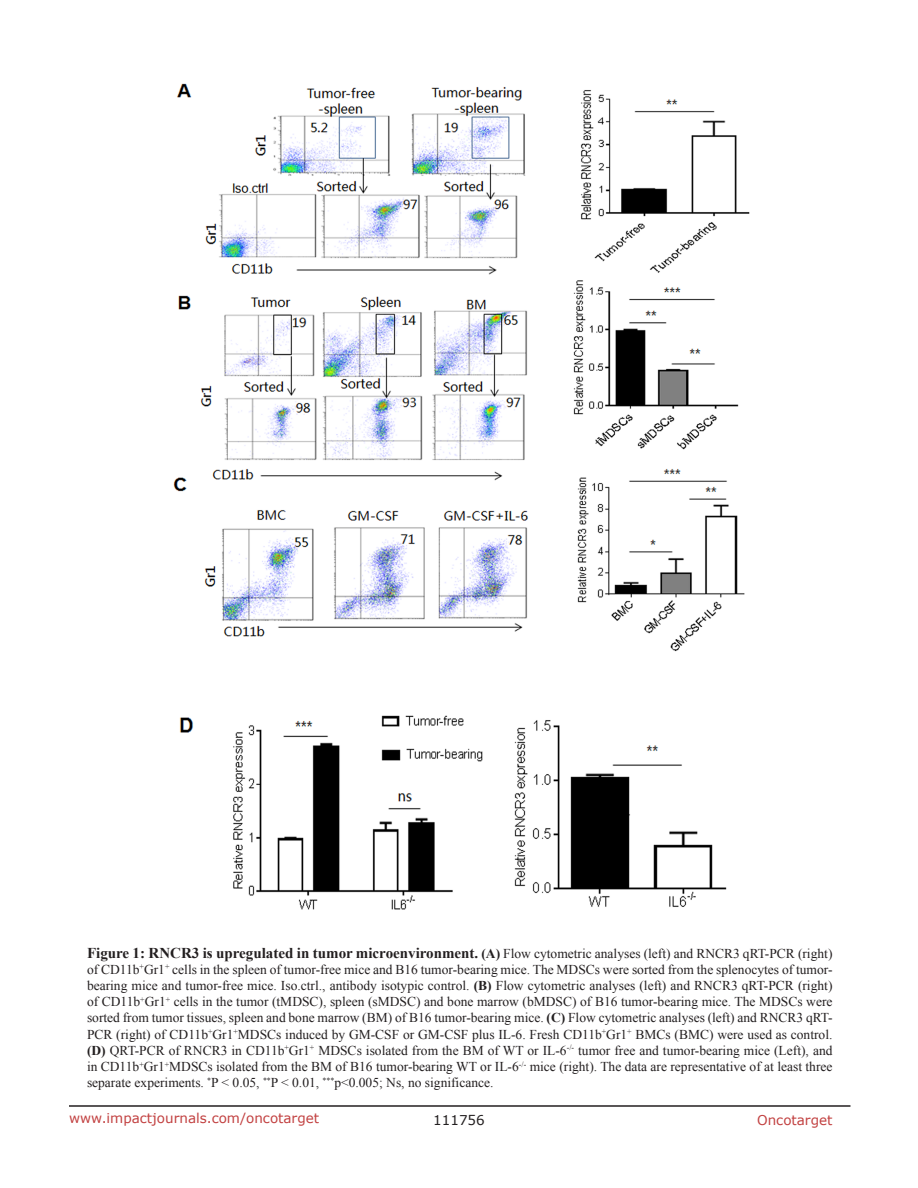
<style>
.page{position:relative;width:918px;height:1188px;background:#fff}
.page>*{position:absolute;margin:0;border:0;box-sizing:border-box;transform-origin:0 0}
.figuretext{font:700 15px "Times New Roman";color:#231f20}
.figuretext-2{font:13.5px/16.2px "Times New Roman";color:#231f20;text-align:justify}
.t1{font:13.5px "Verdana";color:#c24141}
.t2{font:13.5px "Verdana";color:#231f20}
.s1{font-size:13.5px}
.s2{font-weight:400;font-size:13.5px}
.s3{font-weight:700}
</style>
<div class="page">
<hr style="left:69px;top:1105px;width:781px;height:2px;background:#231f20">
<img style="left:173px;top:83px;width:577px;height:827px">
<p class="figuretext" style="left:87px;top:942px;width:747px">Figure 1: RNCR3 is upregulated in tumor microenvironment. <span class="s1">(A)</span> <span class="s2">Flow cytometric analyses (left) and RNCR3 qRT-PCR (right)</span></p>
<p class="figuretext-2" style="left:87px;top:961px;width:747px">of CD11b<sup>+</sup>Gr1<sup>+</sup> cells in the spleen of tumor-free mice and B16 tumor-bearing mice. The MDSCs were sorted from the splenocytes of tumor&shy;bearing mice and tumor-free mice. Iso.ctrl., antibody isotypic control. <span class="s3">(B)</span> Flow cytometric analyses (left) and RNCR3 qRT-PCR (right) of CD11b<sup>+</sup>Gr1<sup>+</sup> cells in the tumor (tMDSC), spleen (sMDSC) and bone marrow (bMDSC) of B16 tumor-bearing mice. The MDSCs were sorted from tumor tissues, spleen and bone marrow (BM) of B16 tumor-bearing mice. <span class="s3">(C)</span> Flow cytometric analyses (left) and RNCR3 qRT-PCR (right) of CD11b<sup>+</sup>Gr1<sup>+</sup>MDSCs induced by GM-CSF or GM-CSF plus IL-6. Fresh CD11b<sup>+</sup>Gr1<sup>+</sup> BMCs (BMC) were used as control. <span class="s3">(D)</span> QRT-PCR of RNCR3 in CD11b<sup>+</sup>Gr1<sup>+</sup> MDSCs isolated from the BM of WT or IL-6<sup>-/-</sup> tumor free and tumor-bearing mice (Left), and in CD11b<sup>+</sup>Gr1<sup>+</sup>MDSCs isolated from the BM of B16 tumor-bearing WT or IL-6<sup>-/-</sup> mice (right). The data are representative of at least three separate experiments. <sup>*</sup>P &lt; 0.05, <sup>**</sup>P &lt; 0.01, <sup>***</sup>p&lt;0.005; Ns, no significance.</p>
<p class="t1" style="left:69px;top:1109px;width:252px">www.impactjournals.com/oncotarget</p>
<p class="t2" style="left:433px;top:1111px;width:53px">111756</p>
<p class="t1" style="left:757px;top:1111px;width:77px">Oncotarget</p>
</div>
